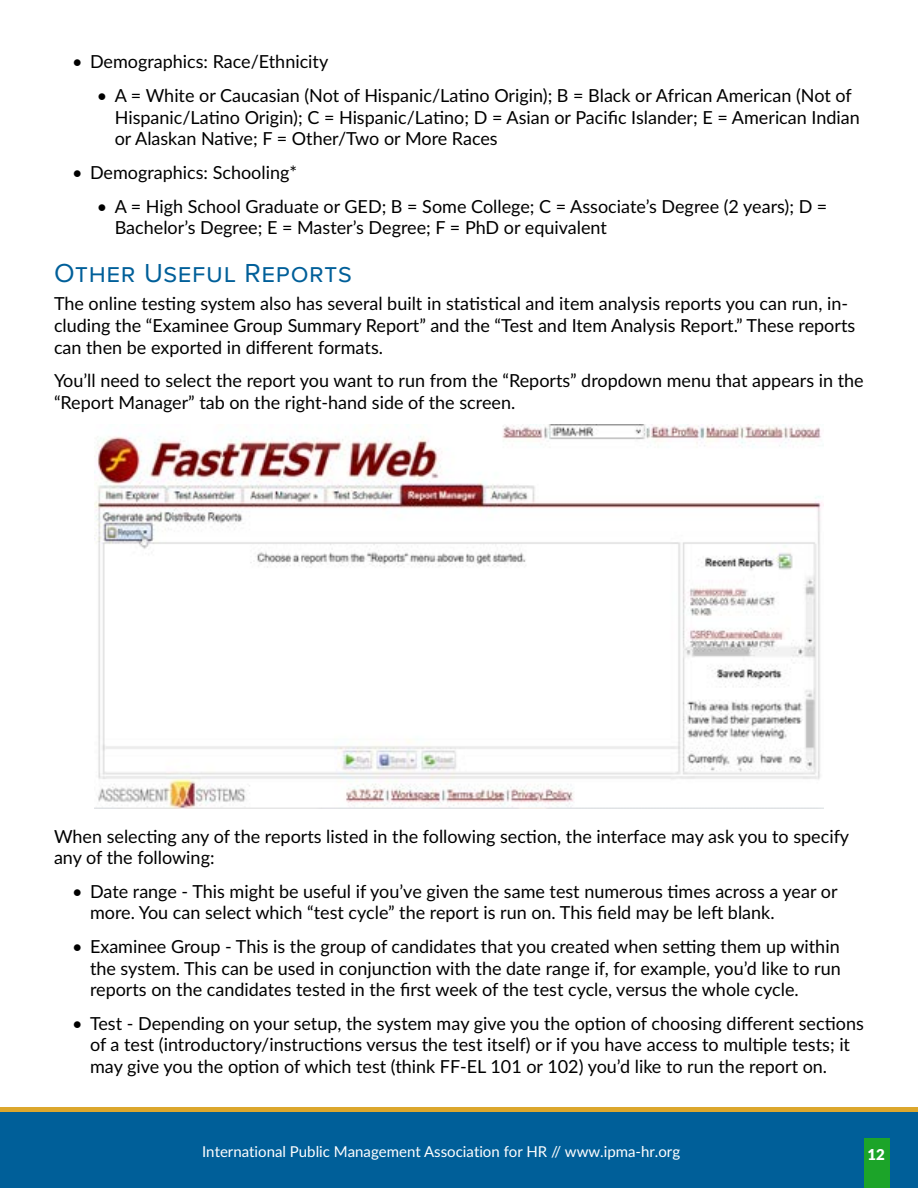
<style>
.page{position:relative;width:918px;height:1188px;background:#fff}
.page>*{position:absolute;margin:0;border:0;box-sizing:border-box;transform-origin:0 0}
.t1{font:27px "Proxima Nova";letter-spacing:.025em;color:#005f99}
.t2{font:18px/21.6px "Lato";color:#000}
.t3{font:15px "Lato";color:#fff}
.t4{font:900 15px "Lato";color:#fff}
</style>
<div class="page">
<div style="left:0;top:1112px;width:918px;height:76px;background:#005f99"></div>
<div style="left:0;top:1107px;width:918px;height:5px;background:#dca72d"></div>
<div style="left:864px;top:1138px;width:25px;height:50px;background:#1ca429"></div>
<img style="left:95px;top:424px;width:728px;height:385px">
<p class="t2" style="left:72px;top:50px;width:258px">• Demographics: Race/Ethnicity</p>
<p class="t2" style="left:115px;top:84px;width:747px;text-indent:-18px">• A = White or Caucasian (Not of Hispanic/Latino Origin); B = Black or African American (Not of<br>Hispanic/Latino Origin); C = Hispanic/Latino; D = Asian or Pacific Islander; E = American Indian or Alaskan Native; F = Other/Two or More Races</p>
<p class="t2" style="left:72px;top:161px;width:227px">• Demographics: Schooling*</p>
<p class="t2" style="left:115px;top:194px;width:714px;text-indent:-18px">• A = High School Graduate or GED; B = Some College; C = Associate’s Degree (2 years); D =<br>Bachelor’s Degree; E = Master’s Degree; F = PhD or equivalent</p>
<h1 class="t1" style="left:54px;top:253px;width:299px">Other Useful Reports</h1>
<p class="t2" style="left:54px;top:292px;width:803px">The online testing system also has several built in statistical and item analysis reports you can run, in&shy;cluding the “Examinee Group Summary Report” and the “Test and Item Analysis Report.” These reports can then be exported in different formats.</p>
<p class="t2" style="left:54px;top:369px;width:811px">You’ll need to select the report you want to run from the “Reports” dropdown menu that appears in the “Report Manager” tab on the right-hand side of the screen.</p>
<p class="t2" style="left:54px;top:824px;width:797px">When selecting any of the reports listed in the following section, the interface may ask you to specify any of the following:</p>
<p class="t2" style="left:90px;top:880px;width:749px;text-indent:-18px">• Date range - This might be useful if you’ve given the same test numerous times across a year or more. You can select which “test cycle” the report is run on. This field may be left blank.</p>
<p class="t2" style="left:90px;top:935px;width:752px;text-align:justify;text-indent:-18px">• Examinee Group - This is the group of candidates that you created when setting them up within the system. This can be used in conjunction with the date range if, for example, you’d like to run reports on the candidates tested in the first week of the test cycle, versus the whole cycle.</p>
<p class="t2" style="left:90px;top:1012px;width:775px;text-indent:-18px">• Test - Depending on your setup, the system may give you the option of choosing different sections of a test (introductory/instructions versus the test itself) or if you have access to multiple tests; it may give you the option of which test (think FF-EL 101 or 102) you’d like to run the report on.</p>
<p class="t3" style="left:202px;top:1140px;width:480px">International Public Management Association for HR // www.ipma-hr.org</p>
<p class="t4" style="left:868px;top:1143px;width:19px">12</p>
</div>
